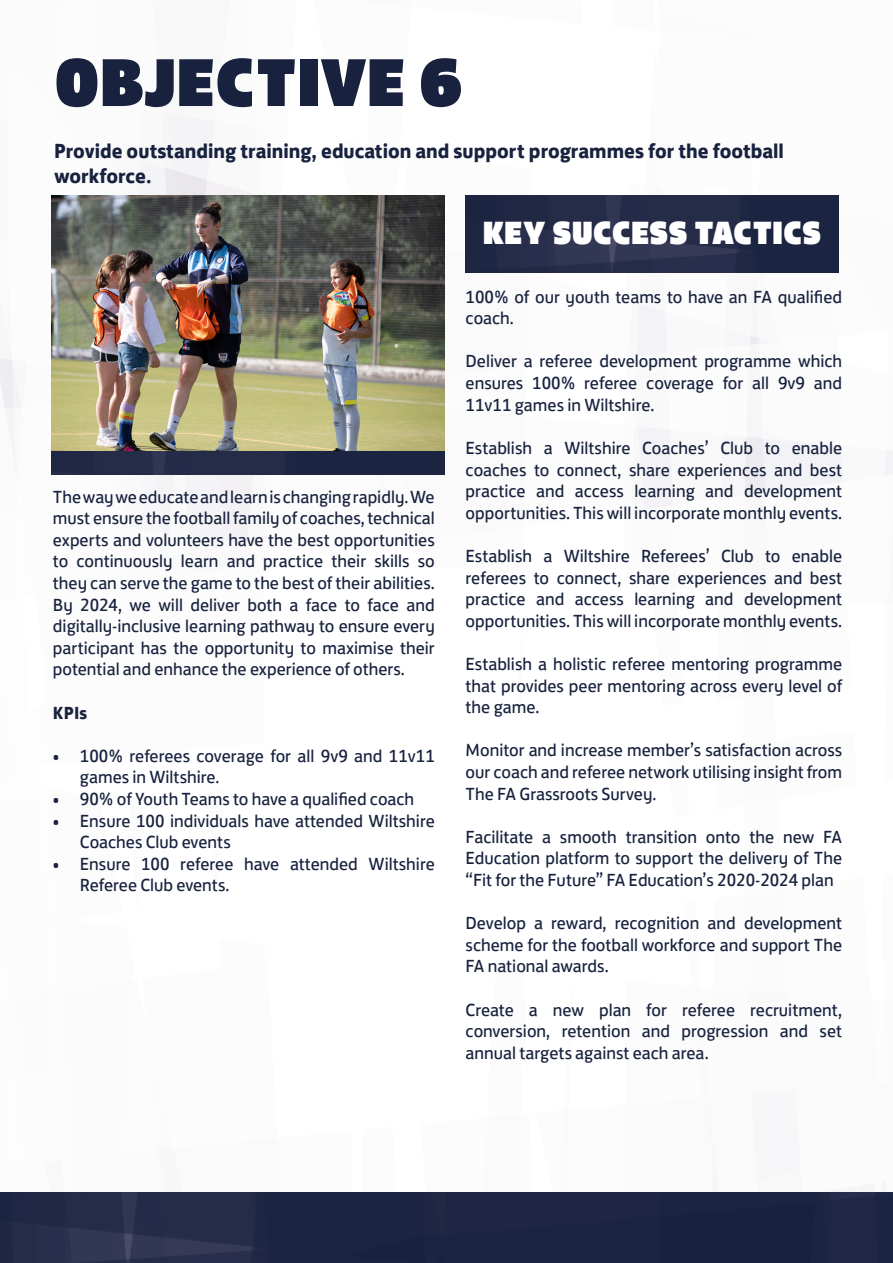
<style>
.page{position:relative;width:893px;height:1263px;background:#fff}
.page>*{position:absolute;margin:0;border:0;box-sizing:border-box;transform-origin:0 0}
.t1{font:69.3px "FS Jack Poster";color:#18223e}
.t2{font:33px "FS Jack Poster";color:#fff}
.t3{font:700 21px/25.2px "FS Jack";color:#18223e}
.t4{font:18px/21.6px "FS Jack";color:#18223e;text-align:justify}
.t5{font:700 18px "FS Jack";color:#18223e}
</style>
<div class="page">
<img style="left:0;top:114px;width:893px;height:1079px">
<img style="left:466px;top:196px;width:373px;height:76px">
<img style="left:0;top:1193px;width:893px;height:70px">
<div style="left:52px;top:451px;width:392px;height:23px;background:#212845"></div>
<img style="left:52px;top:196px;width:392px;height:255px">
<h1 class="t1" style="left:54px;top:22px;width:410px">OBJECTIVE 6</h1>
<p class="t3" style="left:54px;top:137px;width:731px">Provide outstanding training, education and support programmes for the football workforce.</p>
<h2 class="t2" style="left:483px;top:204px;width:340px">KEY SUCCESS TACTICS</h2>
<p class="t4" style="left:53px;top:484px;width:383px">The way we educate and learn is changing rapidly. We must ensure the football family of coaches, technical experts and volunteers have the best opportunities to continuously learn and practice their skills so they can serve the game to the best of their abilities.<br>By 2024, we will deliver both a face to face and digitally-inclusive learning pathway to ensure every participant has the opportunity to maximise their potential and enhance the experience of others.</p>
<p class="t5" style="left:53px;top:697px;width:36px">KPIs</p>
<p class="t4" style="left:80px;top:743px;width:356px;text-indent:-27px">• 100% referees coverage for all 9v9 and 11v11 games in Wiltshire.</p>
<p class="t4" style="left:53px;top:786px;width:363px">• 90% of Youth Teams to have a qualified coach</p>
<p class="t4" style="left:80px;top:808px;width:356px;text-indent:-27px">• Ensure 100 individuals have attended Wiltshire<br>Coaches Club events</p>
<p class="t4" style="left:80px;top:851px;width:356px;text-indent:-27px">• Ensure 100 referee have attended Wiltshire<br>Referee Club events.</p>
<p class="t4" style="left:466px;top:284px;width:378px">100% of our youth teams to have an FA qualified coach.</p>
<p class="t4" style="left:466px;top:349px;width:378px">Deliver a referee development programme which ensures 100% referee coverage for all 9v9 and 11v11 games in Wiltshire.</p>
<p class="t4" style="left:466px;top:435px;width:378px">Establish a Wiltshire Coaches’ Club to enable coaches to connect, share experiences and best practice and access learning and development opportunities. This will incorporate monthly events.</p>
<p class="t4" style="left:466px;top:543px;width:378px">Establish a Wiltshire Referees’ Club to enable referees to connect, share experiences and best practice and access learning and development opportunities. This will incorporate monthly events.</p>
<p class="t4" style="left:466px;top:651px;width:378px">Establish a holistic referee mentoring programme that provides peer mentoring across every level of the game.</p>
<p class="t4" style="left:466px;top:738px;width:378px">Monitor and increase member’s satisfaction across our coach and referee network utilising insight from The FA Grassroots Survey.</p>
<p class="t4" style="left:466px;top:824px;width:378px">Facilitate a smooth transition onto the new FA Education platform to support the delivery of The “Fit for the Future” FA Education’s 2020-2024 plan</p>
<p class="t4" style="left:466px;top:911px;width:378px">Develop a reward, recognition and development scheme for the football workforce and support The FA national awards.</p>
<p class="t4" style="left:466px;top:997px;width:378px">Create a new plan for referee recruitment, conversion, retention and progression and set annual targets against each area.</p>
</div>
